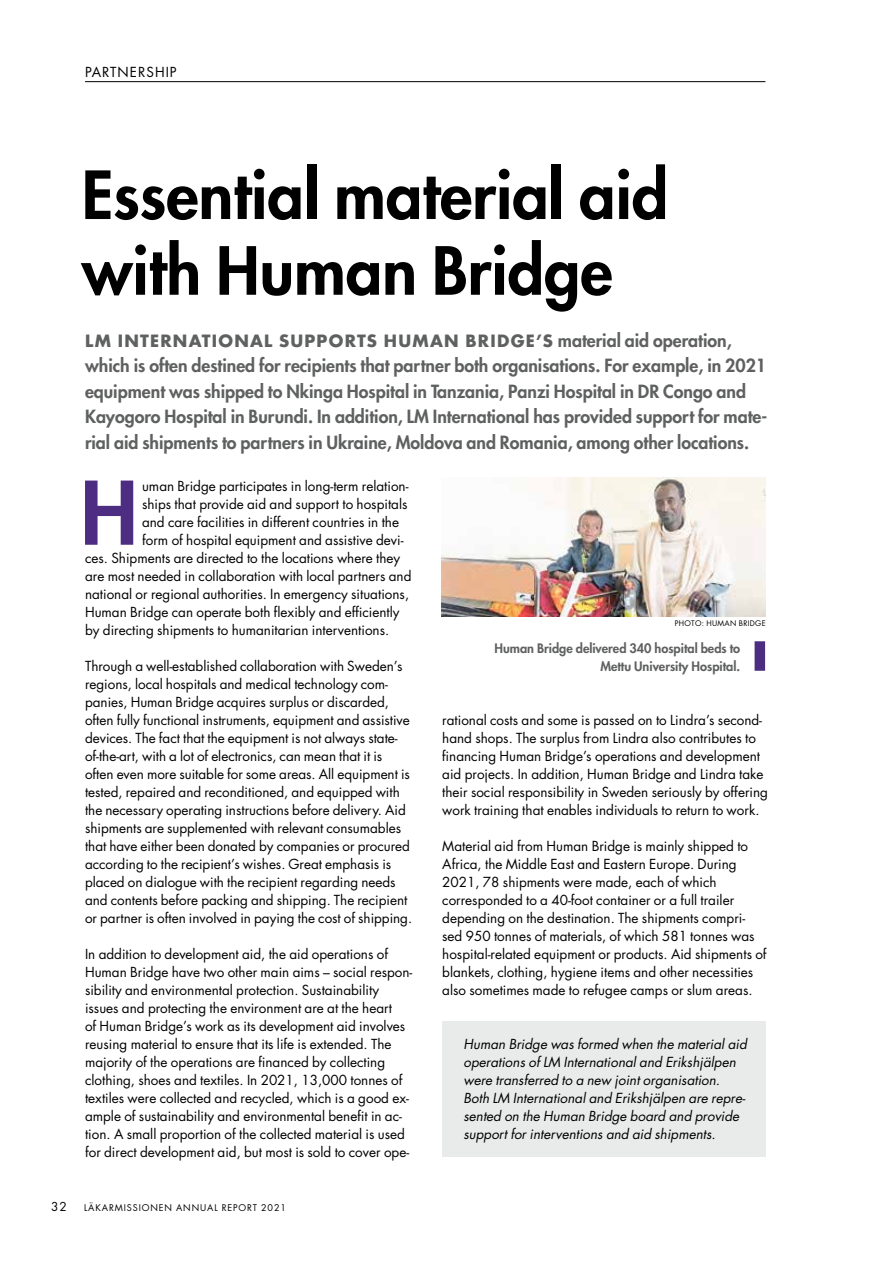
<style>
.page{position:relative;width:893px;height:1263px;background:#fff}
.page>*{position:absolute;margin:0;border:0;box-sizing:border-box;transform-origin:0 0}
.t1{font:800 85.05px "Futura";color:#4d2d81}
.t2{font:800 64.5px/75.8px "Futura";color:#000}
.t3{font:800 17.7px/25.5px "Futura";color:#5f6060}
.t4{font:700 16.5px "Futura";letter-spacing:.075em;color:#5f6060}
.t5{font:13.5px/18px "Futura";color:#000}
.t6{font:italic 13.5px/18px "Futura";color:#000}
.t7{font:13.5px "Futura";letter-spacing:.075em;color:#000}
.t8{font:800 12.75px/18px "Futura";color:#5f6060;text-align:right}
.t9{font:12px "Futura";color:#000}
.t10{font:9px "Futura";letter-spacing:.1em;color:#000}
.t11{font:7.5px "Futura";letter-spacing:.04em;color:#000}
.s1{font-weight:800;font-size:17.7px}
</style>
<div class="page">
<hr style="left:85px;top:81px;width:680px;height:1px;background:#000">
<div style="left:442px;top:1021px;width:324px;height:136px;background:#e9eaea"></div>
<img style="left:442px;top:477px;width:324px;height:140px">
<div style="left:755px;top:641px;width:10px;height:30px;background:#4d2d81"></div>
<p class="t7" style="left:85px;top:63px;width:93px">PARTNERSHIP</p>
<h2 class="t2" style="left:82px;top:157px;width:588px">Essential material aid with Human Bridge</h2>
<p class="t4" style="left:85px;top:330px;width:648px">LM INTERNATIONAL SUPPORTS HUMAN BRIDGE’S <span class="s1">material aid operation,</span></p>
<p class="t3" style="left:85px;top:353px;width:684px">which is often destined for recipients that partner both organisations. For example, in 2021 equipment was shipped to Nkinga Hospital in Tanzania, Panzi Hospital in DR Congo and Kayogoro Hospital in Burundi. In addition, LM International has provided support for mate&shy;rial aid shipments to partners in Ukraine, Moldova and Romania, among other locations.</p>
<h1 class="t1" style="left:80px;top:459px;width:59px">H</h1>
<p class="t5" style="left:142px;top:477px;width:268px">uman Bridge participates in long-term relation-</p>
<p class="t5" style="left:142px;top:495px;width:267px">ships that provide aid and support to hospitals</p>
<p class="t5" style="left:142px;top:513px;width:258px">and care facilities in different countries in the</p>
<p class="t5" style="left:142px;top:531px;width:263px">form of hospital equipment and assistive devi-</p>
<p class="t5" style="left:85px;top:549px;width:317px">ces. Shipments are directed to the locations where they</p>
<p class="t5" style="left:85px;top:567px;width:328px">are most needed in collaboration with local partners and</p>
<p class="t5" style="left:85px;top:585px;width:326px">national or regional authorities. In emergency situations,</p>
<p class="t5" style="left:85px;top:603px;width:316px">Human Bridge can operate both flexibly and efficiently</p>
<p class="t5" style="left:85px;top:621px;width:306px">by directing shipments to humanitarian interventions.</p>
<p class="t5" style="left:85px;top:657px;width:329px">Through a well-established collaboration with Sweden’s regions, local hospitals and medical technology com&shy;panies, Human Bridge acquires surplus or discarded, often fully functional instruments, equipment and assistive devices. The fact that the equipment is not always state&shy;of-the-art, with a lot of electronics, can mean that it is often even more suitable for some areas. All equipment is tested, repaired and reconditioned, and equipped with the necessary operating instructions before delivery. Aid shipments are supplemented with relevant consumables that have either been donated by companies or procured according to the recipient’s wishes. Great emphasis is placed on dialogue with the recipient regarding needs and contents before packing and shipping. The recipient or partner is often involved in paying the cost of shipping.</p>
<p class="t5" style="left:85px;top:945px;width:329px">In addition to development aid, the aid operations of Human Bridge have two other main aims – social respon&shy;sibility and environmental protection. Sustainability issues and protecting the environment are at the heart<br>of Human Bridge’s work as its development aid involves reusing material to ensure that its life is extended. The majority of the operations are financed by collecting clothing, shoes and textiles. In 2021, 13,000 tonnes of textiles were collected and recycled, which is a good ex&shy;ample of sustainability and environmental benefit in ac&shy;tion. A small proportion of the collected material is used for direct development aid, but most is sold to cover ope-</p>
<p class="t9" style="left:51px;top:1199px;width:17px">32</p>
<p class="t10" style="left:84px;top:1202px;width:203px">LÄKARMISSIONEN ANNUAL REPORT 2021</p>
<p class="t11" style="left:675px;top:618px;width:93px">PHOTO: HUMAN BRIDGE</p>
<p class="t8" style="left:494px;top:639px;width:247px">Human Bridge delivered 340 hospital beds to<br>Mettu University Hospital.</p>
<p class="t5" style="left:442px;top:711px;width:327px">rational costs and some is passed on to Lindra’s second&shy;hand shops. The surplus from Lindra also contributes to financing Human Bridge’s operations and development aid projects. In addition, Human Bridge and Lindra take their social responsibility in Sweden seriously by offering work training that enables individuals to return to work.</p>
<p class="t5" style="left:442px;top:837px;width:326px">Material aid from Human Bridge is mainly shipped to Africa, the Middle East and Eastern Europe. During 2021, 78 shipments were made, each of which corresponded to a 40-foot container or a full trailer depending on the destination. The shipments compri&shy;sed 950 tonnes of materials, of which 581 tonnes was hospital-related equipment or products. Aid shipments of blankets, clothing, hygiene items and other necessities also sometimes made to refugee camps or slum areas.</p>
<p class="t6" style="left:463px;top:1035px;width:285px">Human Bridge was formed when the material aid operations of LM International and Erikshjälpen were transferred to a new joint organisation.<br>Both LM International and Erikshjälpen are repre&shy;sented on the Human Bridge board and provide support for interventions and aid shipments.</p>
</div>
